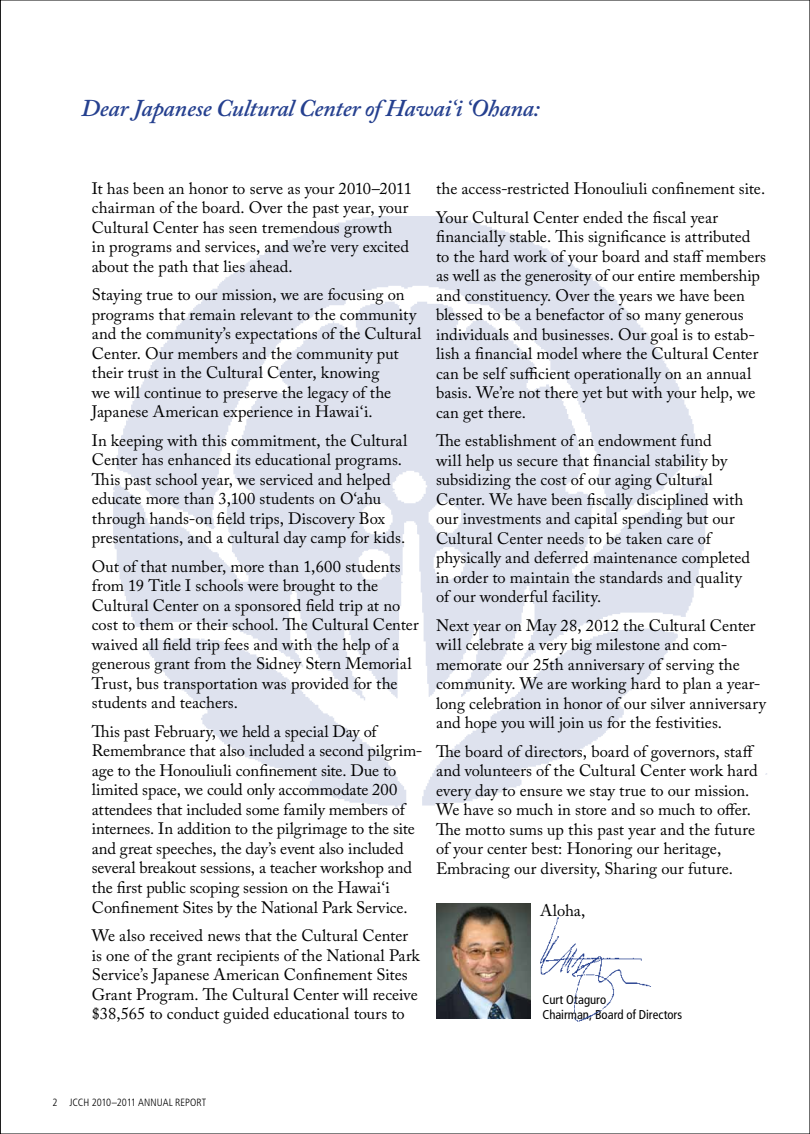
<style>
.page{position:relative;width:810px;height:1134px;background:#fff}
.page>*{position:absolute;margin:0;border:0;box-sizing:border-box;transform-origin:0 0}
.t1{font:italic 600 24px "Adobe Caslon Pro";letter-spacing:-.01em;color:#25408f}
.t2{font:16.5px/19.5px "Adobe Caslon Pro";color:#000}
.t3{font:condensed 12.75px/15px "Frutiger";color:#000}
.t4{font:300 condensed 10.5px "Frutiger";color:#000}
</style>
<div class="page">
<img style="left:113px;top:216px;width:654px;height:592px">
<img style="left:540px;top:917px;width:111px;height:105px">
<img style="left:436px;top:903px;width:95px;height:116px">
<h1 class="t1" style="left:81px;top:94px;width:460px">Dear Japanese Cultural Center of Hawai‘i ‘Ohana:</h1>
<p class="t2" style="left:92px;top:178px;width:322px">It has been an honor to serve as your 2010–2011 chairman of the board. Over the past year, your Cultural Center has seen tremendous growth<br>in programs and services, and we’re very excited about the path that lies ahead.</p>
<p class="t2" style="left:92px;top:285px;width:331px">Staying true to our mission, we are focusing on programs that remain relevant to the community and the community’s expectations of the Cultural Center. Our members and the community put their trust in the Cultural Center, knowing<br>we will continue to preserve the legacy of the Japanese American experience in Hawai‘i.</p>
<p class="t2" style="left:92px;top:431px;width:317px">In keeping with this commitment, the Cultural Center has enhanced its educational programs.<br>This past school year, we serviced and helped educate more than 3,100 students on O‘ahu through hands-on field trips, Discovery Box presentations, and a cultural day camp for kids.</p>
<p class="t2" style="left:92px;top:557px;width:328px">Out of that number, more than 1,600 students from 19 Title I schools were brought to the Cultural Center on a sponsored field trip at no cost to them or their school. The Cultural Center waived all field trip fees and with the help of a generous grant from the Sidney Stern Memorial Trust, bus transportation was provided for the students and teachers.</p>
<p class="t2" style="left:92px;top:722px;width:332px">This past February, we held a special Day of Remembrance that also included a second pilgrim&shy;age to the Honouliuli confinement site. Due to limited space, we could only accommodate 200 attendees that included some family members of internees. In addition to the pilgrimage to the site and great speeches, the day’s event also included several breakout sessions, a teacher workshop and the first public scoping session on the Hawai‘i Confinement Sites by the National Park Service.</p>
<p class="t2" style="left:92px;top:926px;width:329px">We also received news that the Cultural Center is one of the grant recipients of the National Park Service’s Japanese American Confinement Sites Grant Program. The Cultural Center will receive $38,565 to conduct guided educational tours to</p>
<p class="t2" style="left:436px;top:174px;width:331px;line-height:28.5px">the access-restricted Honouliuli confinement site.<br>Your Cultural Center ended the fiscal year</p>
<p class="t2" style="left:436px;top:227px;width:332px">financially stable. This significance is attributed to the hard work of your board and staff members as well as the generosity of our entire membership and constituency. Over the years we have been blessed to be a benefactor of so many generous individuals and businesses. Our goal is to estab&shy;lish a financial model where the Cultural Center can be self sufficient operationally on an annual basis. We’re not there yet but with your help, we can get there.</p>
<p class="t2" style="left:436px;top:431px;width:315px">The establishment of an endowment fund<br>will help us secure that financial stability by subsidizing the cost of our aging Cultural Center. We have been fiscally disciplined with our investments and capital spending but our Cultural Center needs to be taken care of physically and deferred maintenance completed in order to maintain the standards and quality of our wonderful facility.</p>
<p class="t2" style="left:436px;top:615px;width:331px">Next year on May 28, 2012 the Cultural Center will celebrate a very big milestone and com&shy;memorate our 25th anniversary of serving the community. We are working hard to plan a year&shy;long celebration in honor of our silver anniversary and hope you will join us for the festivities.</p>
<p class="t2" style="left:436px;top:741px;width:323px">The board of directors, board of governors, staff and volunteers of the Cultural Center work hard every day to ensure we stay true to our mission.<br>We have so much in store and so much to offer.<br>The motto sums up this past year and the future of your center best: Honoring our heritage, Embracing our diversity, Sharing our future.</p>
<p class="t2" style="left:540px;top:900px;width:47px">Aloha,</p>
<p class="t3" style="left:543px;top:992px;width:141px">Curt Otaguro<br>Chairman, Board of Directors</p>
<p class="t4" style="left:52px;top:1096px;width:155px">2 JCCH 2010–2011 ANNUAL REPORT</p>
</div>
